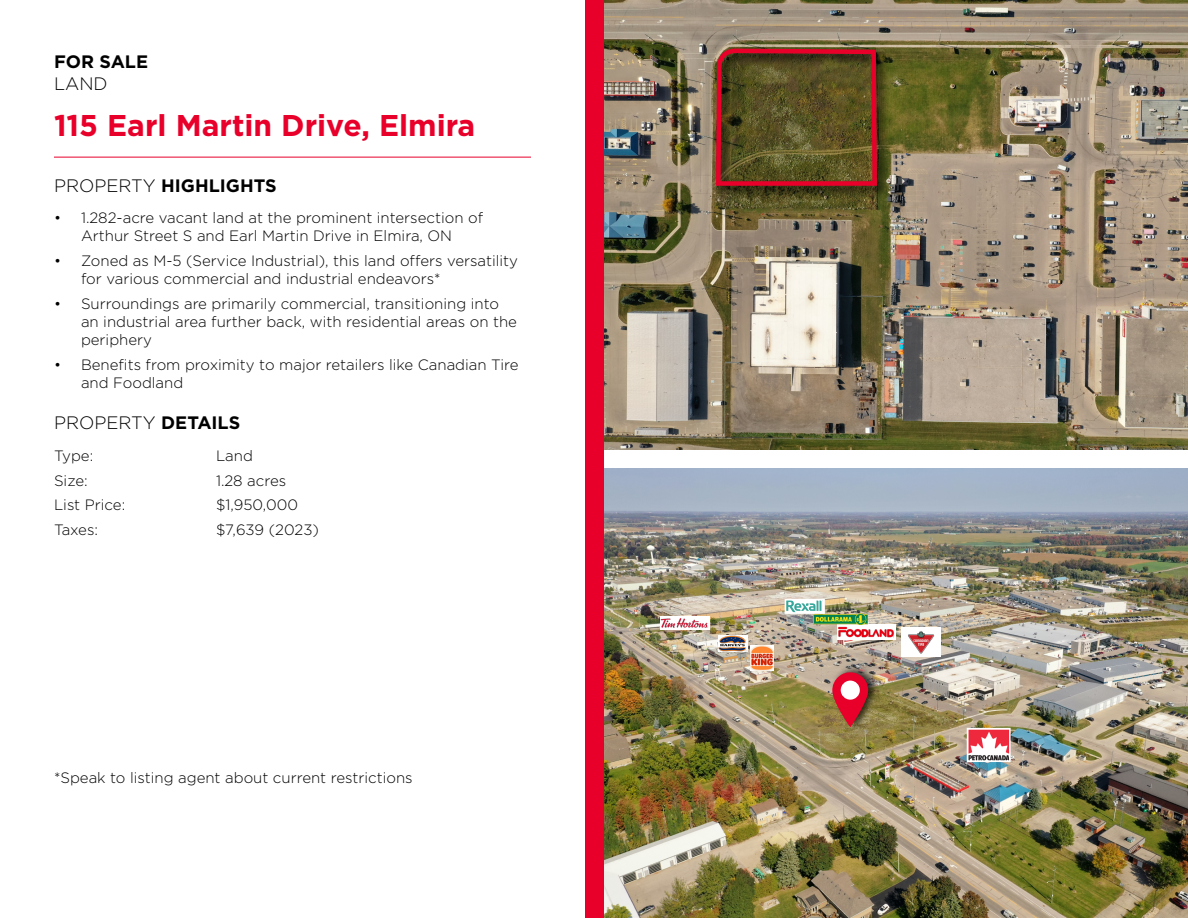
<style>
.page{position:relative;width:1188px;height:918px;background:#fff}
.page>*{position:absolute;margin:0;border:0;box-sizing:border-box;transform-origin:0 0}
.t1{font:700 30px "Gotham";color:#e8002a}
.t2{font:700 18px "Gotham";color:#000}
.t3{font:300 18px "Gotham";color:#000}
.t4{font:300 15px/18px "Gotham";color:#000}
.s1{font-weight:300}
.s2{font-weight:700}
</style>
<div class="page">
<img style="left:603px;top:468px;width:585px;height:450px">
<img style="left:837px;top:624px;width:58px;height:16px">
<img style="left:603px;top:0;width:585px;height:450px">
<hr style="left:54px;top:157px;width:477px;height:1px;background:#e8002a">
<div style="left:585px;top:0;width:18px;height:918px;background:#e8002a"></div>
<div style="left:830px;top:663px;width:51px;height:70px;background:#000;opacity:.75"></div>
<svg style="left:832px;top:672px;width:36px;height:55px;background:#be2f37"></svg>
<div style="left:841px;top:681px;width:19px;height:19px;background:#fff;border-radius:50%"></div>
<div style="left:713px;top:45px;width:177px;height:154px;background:#000;opacity:.86"></div>
<svg style="left:714px;top:0;width:165px;height:188px;background:#735839"></svg>
<img style="left:902px;top:628px;width:38px;height:29px">
<svg style="left:966px;top:727px;width:45px;height:36px"></svg>
<img style="left:813px;top:613px;width:54px;height:12px">
<svg style="left:784px;top:598px;width:42px;height:17px"></svg>
<img style="left:750px;top:646px;width:23px;height:25px">
<img style="left:718px;top:635px;width:30px;height:17px">
<img style="left:660px;top:616px;width:49px;height:14px">
<p class="t2" style="left:54px;top:52px;width:96px">FOR SALE</p>
<p class="t3" style="left:54px;top:74px;width:55px">LAND</p>
<h1 class="t1" style="left:54px;top:109px;width:423px">115 Earl Martin Drive, Elmira</h1>
<p class="t2" style="left:54px;top:175px;width:224px"><span class="s1">PROPERTY</span> HIGHLIGHTS</p>
<p class="t4" style="left:54px;top:209px;width:431px;text-align:center">• 1.282-acre vacant land at the prominent intersection of<br>Arthur Street S and Earl Martin Drive in Elmira, ON</p>
<p class="t4" style="left:81px;top:252px;width:439px;text-indent:-27px">• Zoned as M-5 (Service Industrial), this land offers versatility for various commercial and industrial endeavors*</p>
<p class="t4" style="left:81px;top:294px;width:437px;text-indent:-27px">• Surroundings are primarily commercial, transitioning into an industrial area further back, with residential areas on the periphery</p>
<p class="t4" style="left:81px;top:355px;width:439px;text-indent:-27px">• Benefits from proximity to major retailers like Canadian Tire and Foodland</p>
<p class="t3" style="left:54px;top:413px;width:188px">PROPERTY <span class="s2">DETAILS</span></p>
<p class="t4" style="left:54px;top:446px;width:41px">Type:</p>
<p class="t4" style="left:216px;top:446px;width:38px">Land</p>
<p class="t4" style="left:54px;top:471px;width:35px">Size:</p>
<p class="t4" style="left:216px;top:471px;width:72px">1.28 acres</p>
<p class="t4" style="left:54px;top:496px;width:73px">List Price:</p>
<p class="t4" style="left:216px;top:496px;width:84px">$1,950,000</p>
<p class="t4" style="left:54px;top:521px;width:46px">Taxes:</p>
<p class="t4" style="left:216px;top:521px;width:105px">$7,639 (2023)</p>
<p class="t4" style="left:54px;top:768px;width:360px">*Speak to listing agent about current restrictions</p>
</div>
